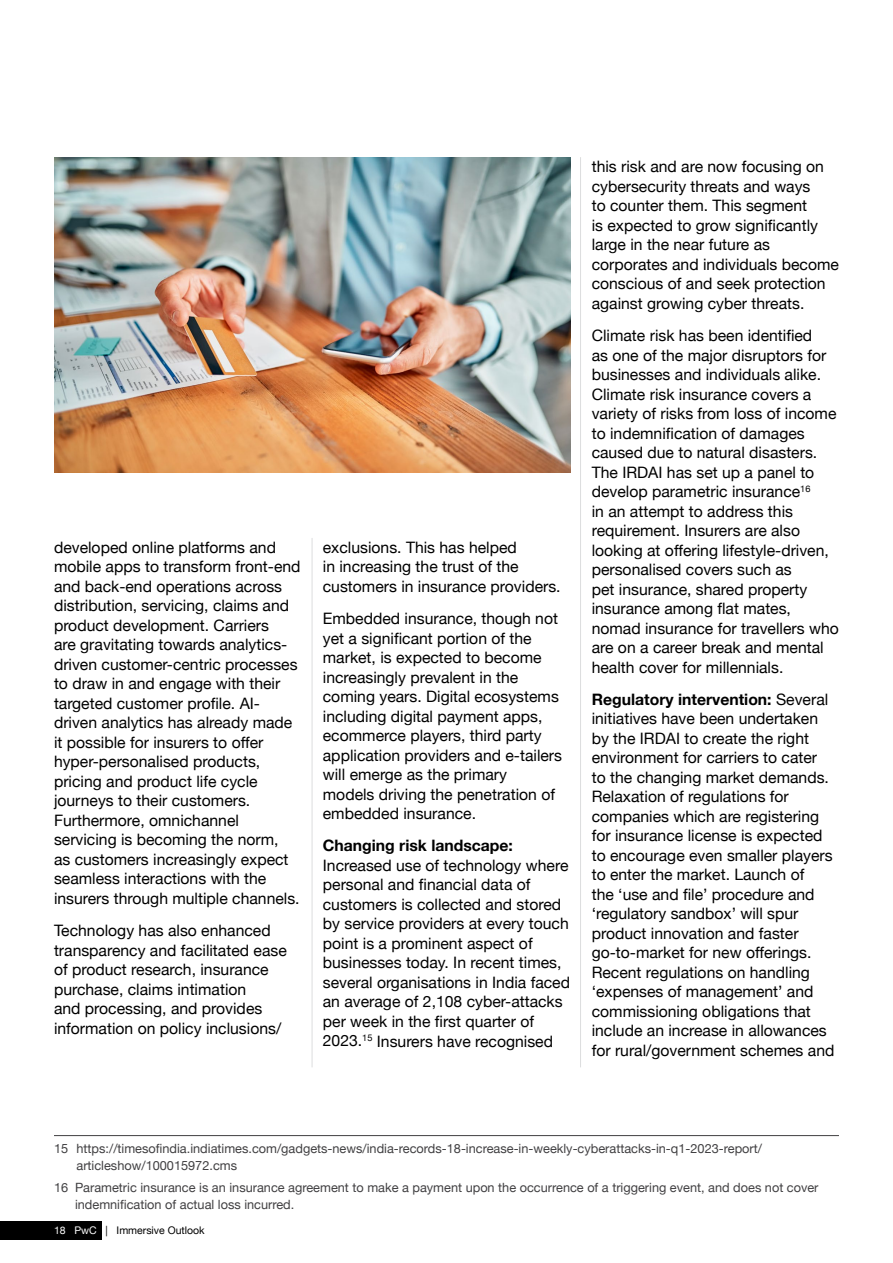
<style>
.page{position:relative;width:893px;height:1263px;background:#fff}
.page>*{position:absolute;margin:0;border:0;box-sizing:border-box;transform-origin:0 0}
.t1{font:15.75px/19.5px "Helvetica Neue";color:#000}
.t2{font:700 15.75px "Helvetica Neue";color:#000}
.t3{font:12.75px/17.2px "Helvetica Neue";color:#414042}
.t4{font:10.5px "Helvetica Neue";color:#000}
.s1{font-weight:700}
.s2{color:#fff}
</style>
<div class="page">
<hr style="left:54px;top:1135px;width:785px;height:1px;background:#414042">
<hr style="left:580px;top:157px;width:1px;height:910px;background:#dcddde">
<hr style="left:312px;top:538px;width:1px;height:529px;background:#dcddde">
<img style="left:54px;top:157px;width:516px;height:316px">
<div style="left:0;top:1221px;width:101px;height:18px;background:#000"></div>
<p class="t1" style="left:54px;top:538px;width:224px">developed online platforms and</p>
<p class="t1" style="left:323px;top:538px;width:195px">exclusions. This has helped</p>
<p class="t1" style="left:54px;top:558px;width:248px">mobile apps to transform front-end</p>
<p class="t1" style="left:323px;top:558px;width:197px">in increasing the trust of the</p>
<p class="t1" style="left:54px;top:577px;width:230px">and back-end operations across</p>
<p class="t1" style="left:323px;top:577px;width:239px">customers in insurance providers.</p>
<p class="t1" style="left:54px;top:597px;width:237px">distribution, servicing, claims and</p>
<p class="t1" style="left:323px;top:610px;width:237px">Embedded insurance, though not</p>
<p class="t1" style="left:54px;top:616px;width:217px">product development. Carriers</p>
<p class="t1" style="left:323px;top:629px;width:210px">yet a significant portion of the</p>
<p class="t1" style="left:54px;top:636px;width:235px">are gravitating towards analytics-</p>
<p class="t1" style="left:323px;top:649px;width:220px">market, is expected to become</p>
<p class="t1" style="left:54px;top:655px;width:245px">driven customer-centric processes</p>
<p class="t1" style="left:323px;top:668px;width:197px">increasingly prevalent in the</p>
<p class="t1" style="left:54px;top:675px;width:228px">to draw in and engage with their</p>
<p class="t1" style="left:323px;top:688px;width:237px">coming years. Digital ecosystems</p>
<p class="t1" style="left:54px;top:694px;width:208px">targeted customer profile. AI-</p>
<p class="t1" style="left:323px;top:707px;width:221px">including digital payment apps,</p>
<p class="t1" style="left:54px;top:714px;width:240px">driven analytics has already made</p>
<p class="t1" style="left:323px;top:727px;width:220px">ecommerce players, third party</p>
<p class="t1" style="left:54px;top:733px;width:211px">it possible for insurers to offer</p>
<p class="t1" style="left:323px;top:746px;width:241px">application providers and e-tailers</p>
<p class="t1" style="left:54px;top:753px;width:208px">hyper-personalised products,</p>
<p class="t1" style="left:323px;top:766px;width:186px">will emerge as the primary</p>
<p class="t1" style="left:54px;top:772px;width:205px">pricing and product life cycle</p>
<p class="t1" style="left:323px;top:785px;width:234px">models driving the penetration of</p>
<p class="t1" style="left:54px;top:792px;width:198px">journeys to their customers.</p>
<p class="t1" style="left:323px;top:805px;width:155px">embedded insurance.</p>
<p class="t1" style="left:54px;top:811px;width:226px">Furthermore, omnichannel servicing is becoming the norm,</p>
<p class="t2" style="left:323px;top:833px;width:192px">Changing risk landscape:</p>
<p class="t1" style="left:54px;top:850px;width:236px">as customers increasingly expect</p>
<p class="t1" style="left:323px;top:856px;width:247px">Increased use of technology where</p>
<p class="t1" style="left:54px;top:870px;width:214px">seamless interactions with the</p>
<p class="t1" style="left:323px;top:876px;width:209px">personal and financial data of</p>
<p class="t1" style="left:54px;top:889px;width:247px">insurers through multiple channels.</p>
<p class="t1" style="left:323px;top:895px;width:247px">customers is collected and stored by service providers at every touch</p>
<p class="t1" style="left:54px;top:922px;width:218px">Technology has also enhanced</p>
<p class="t1" style="left:323px;top:934px;width:211px">point is a prominent aspect of</p>
<p class="t1" style="left:54px;top:941px;width:234px">transparency and facilitated ease</p>
<p class="t1" style="left:323px;top:954px;width:240px">businesses today. In recent times,</p>
<p class="t1" style="left:54px;top:961px;width:216px">of product research, insurance</p>
<p class="t1" style="left:323px;top:973px;width:249px">several organisations in India faced</p>
<p class="t1" style="left:54px;top:980px;width:194px">purchase, claims intimation</p>
<p class="t1" style="left:323px;top:993px;width:241px">an average of 2,108 cyber-attacks</p>
<p class="t1" style="left:54px;top:1000px;width:210px">and processing, and provides</p>
<p class="t1" style="left:323px;top:1012px;width:213px">per week in the first quarter of</p>
<p class="t1" style="left:54px;top:1019px;width:229px">information on policy inclusions/</p>
<p class="t1" style="left:323px;top:1032px;width:232px">2023.<sup>15</sup> Insurers have recognised</p>
<p class="t1" style="left:592px;top:158px;width:249px">this risk and are now focusing on cybersecurity threats and ways<br>to counter them. This segment<br>is expected to grow significantly large in the near future as corporates and individuals become conscious of and seek protection against growing cyber threats.</p>
<p class="t1" style="left:592px;top:327px;width:249px">Climate risk has been identified<br>as one of the major disruptors for businesses and individuals alike.<br>Climate risk insurance covers a variety of risks from loss of income to indemnification of damages caused due to natural disasters.<br>The IRDAI has set up a panel to develop parametric insurance<sup>16<br></sup>in an attempt to address this requirement. Insurers are also looking at offering lifestyle-driven, personalised covers such as<br>pet insurance, shared property insurance among flat mates, nomad insurance for travellers who are on a career break and mental health cover for millennials.</p>
<p class="t1" style="left:592px;top:690px;width:244px"><span class="s1">Regulatory intervention:</span> Several initiatives have been undertaken by the IRDAI to create the right environment for carriers to cater to the changing market demands.<br>Relaxation of regulations for companies which are registering for insurance license is expected to encourage even smaller players to enter the market. Launch of<br>the ‘use and file’ procedure and ‘regulatory sandbox’ will spur product innovation and faster go-to-market for new offerings.<br>Recent regulations on handling ‘expenses of management’ and commissioning obligations that include an increase in allowances for rural/government schemes and</p>
<p class="t3" style="left:77px;top:1140px;width:687px;text-indent:-23px">15 https://timesofindia.indiatimes.com/gadgets-news/india-records-18-increase-in-weekly-cyberattacks-in-q1-2023-report/ articleshow/100015972.cms</p>
<p class="t3" style="left:75px;top:1179px;width:745px;text-indent:-21px">16 Parametric insurance is an insurance agreement to make a payment upon the occurrence of a triggering event, and does not cover indemnification of actual loss incurred.</p>
<p class="t4" style="left:54px;top:1223px;width:152px"><span class="s2">18 PwC</span> | Immersive Outlook</p>
</div>
